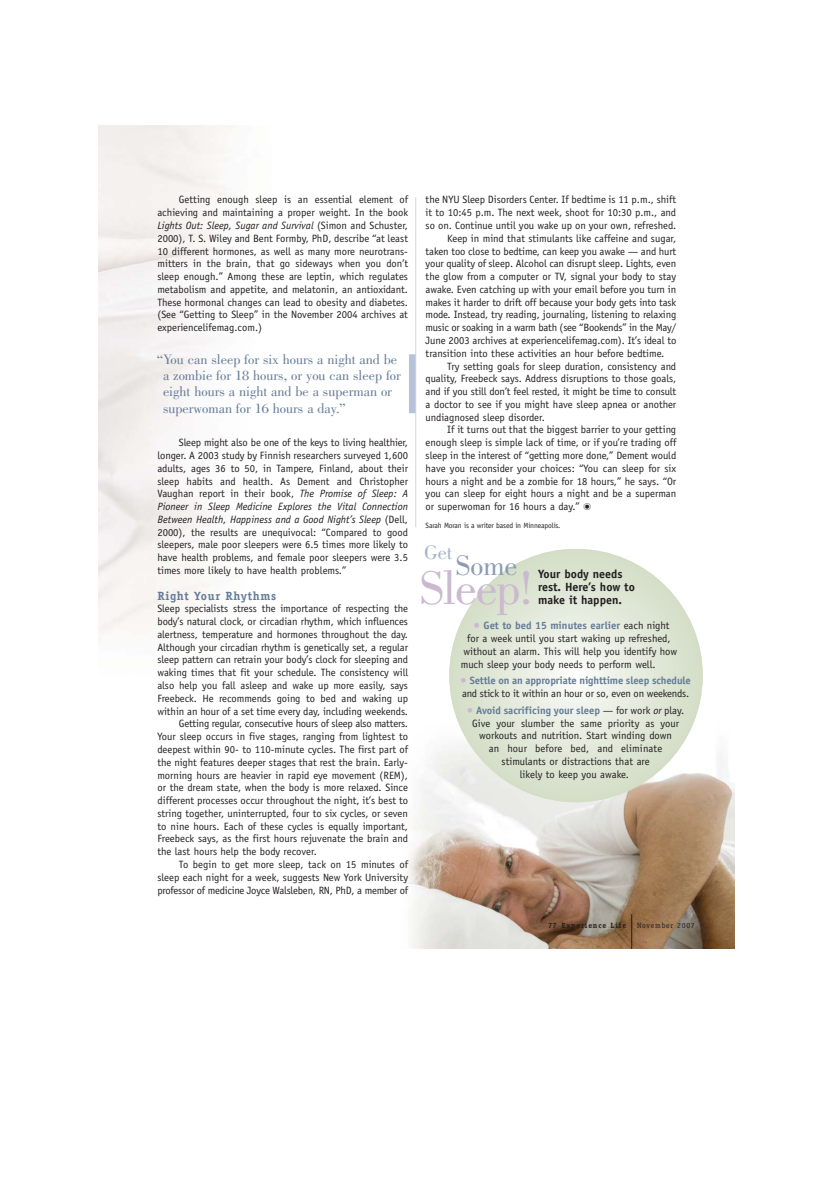
<style>
.page{position:relative;width:819px;height:1197px;background:#fff}
.page>*{position:absolute;margin:0;border:0;box-sizing:border-box;transform-origin:0 0}
.t1{font:48.82px "Bodoni";letter-spacing:-.025em;color:#cab9cf}
.t2{font:29.22px "Bodoni";color:#8a9bb4}
.t3{font:20.47px "Bodoni";color:#a5b2c7}
.t4{font:14.17px/16.3px "Bodoni";color:#647b98}
.t5{font:700 11.99px/12.8px "Officina Sans";color:#231f20}
.t6{font:700 11.99px "Officina Serif";letter-spacing:.055em;color:#647b98}
.t7{font:10.59px/12.8px "Officina Sans";letter-spacing:-.005em;color:#231f20;text-align:justify}
.t8{font:700 10.59px "Officina Sans";color:#647b98}
.t9{font:7.61px "Officina Sans";letter-spacing:-.02em;color:#231f20}
.t10{font:700 7.61px "Officina Serif";letter-spacing:.11em;color:#231f20}
.t11{font:7.61px "Officina Serif";letter-spacing:.1em;color:#231f20}
.s1{font-style:italic}
.s2{font-size:13.04px;color:#cab9cf}
.s3{font-weight:400;color:#231f20}
.s4{font-weight:700;font-size:13.04px;color:#cab9cf}
.s5{font-weight:700;color:#647b98}
</style>
<div class="page">
<img style="left:407px;top:750px;width:328px;height:198px">
<svg style="left:449px;top:549px;width:254px;height:253px"></svg>
<svg style="left:451px;top:550px;width:250px;height:251px"></svg>
<svg style="left:454px;top:553px;width:244px;height:245px"></svg>
<svg style="left:456px;top:556px;width:240px;height:239px"></svg>
<svg style="left:459px;top:559px;width:234px;height:233px;fill:#d7e0cb"></svg>
<svg style="left:462px;top:561px;width:228px;height:229px;fill:#d8e1cc"></svg>
<svg style="left:465px;top:564px;width:223px;height:223px;fill:#d8e1cc"></svg>
<svg style="left:467px;top:567px;width:218px;height:217px;fill:#d8e1cd"></svg>
<svg style="left:470px;top:569px;width:212px;height:213px;background:#dee5d4"></svg>
<div style="left:473px;top:572px;width:206px;height:207px;background:#dbe4d0;border-radius:50%"></div>
<div style="left:484px;top:583px;width:184px;height:185px;background:#dee6d5;border-radius:50%"></div>
<div style="left:494px;top:594px;width:164px;height:163px;background:#e2e8d9;border-radius:50%"></div>
<div style="left:505px;top:605px;width:142px;height:141px;background:#e5ebdd;border-radius:50%"></div>
<div style="left:516px;top:616px;width:120px;height:119px;background:#e8eee2;border-radius:50%"></div>
<div style="left:527px;top:627px;width:98px;height:97px;background:#ecf0e6;border-radius:50%"></div>
<div style="left:538px;top:638px;width:76px;height:76px;background:#eff3eb;border-radius:50%"></div>
<div style="left:549px;top:648px;width:54px;height:55px;background:#f4f6f0;border-radius:50%"></div>
<div style="left:560px;top:659px;width:32px;height:33px;background:#f9faf6;border-radius:50%"></div>
<div style="left:568px;top:667px;width:16px;height:17px;background:#fcfcfa;border-radius:50%"></div>
<hr style="left:631px;top:914px;width:1px;height:34px;background:#231f20">
<hr style="left:415px;top:197px;width:1px;height:330px;background:#cfdac2">
<div style="left:409px;top:354px;width:6px;height:59px;background:#b5c2d9"></div>
<p class="t7" style="left:157px;top:193px;width:252px;text-indent:22px">Getting enough sleep is an essential element of achieving and maintaining a proper weight. In the book <span class="s1">Lights Out: Sleep, Sugar and Survival</span> (Simon and Schuster, 2000), T. S. Wiley and Bent Formby, PhD, describe “at least 10 different hormones, as well as many more neurotrans&shy;mitters in the brain, that go sideways when you don’t sleep enough.” Among these are leptin, which regulates metabolism and appetite, and melatonin, an antioxidant.<br>These hormonal changes can lead to obesity and diabetes. (See “Getting to Sleep” in the November 2004 archives at experiencelifemag.com.)</p>
<h3 class="t4" style="left:163px;top:351px;width:239px;text-indent:-6px">“You can sleep for six hours a night and be a zombie for 18 hours, or you can sleep for eight hours a night and be a superman or superwoman for 16 hours a day.”</h3>
<p class="t7" style="left:157px;top:436px;width:252px;text-indent:22px">Sleep might also be one of the keys to living healthier, longer. A 2003 study by Finnish researchers surveyed 1,600 adults, ages 36 to 50, in Tampere, Finland, about their sleep habits and health. As Dement and Christopher Vaughan report in their book, <span class="s1">The Promise of Sleep: A Pioneer in Sleep Medicine Explores the Vital Connection Between Health, Happiness and a Good Night’s Sleep</span> (Dell, 2000), the results are unequivocal: “Compared to good sleepers, male poor sleepers were 6.5 times more likely to have health problems, and female poor sleepers were 3.5 times more likely to have health problems.”</p>
<p class="t6" style="left:157px;top:588px;width:120px">Right Your Rhythms</p>
<p class="t7" style="left:157px;top:602px;width:252px">Sleep specialists stress the importance of respecting the</p>
<p class="t7" style="left:157px;top:615px;width:252px">body’s natural clock, or circadian rhythm, which influences</p>
<p class="t7" style="left:157px;top:628px;width:252px">alertness, temperature and hormones throughout the day.</p>
<p class="t7" style="left:157px;top:641px;width:252px">Although your circadian rhythm is genetically set, a regular</p>
<p class="t7" style="left:157px;top:654px;width:252px">sleep pattern can retrain your body’s clock for sleeping and</p>
<p class="t7" style="left:157px;top:666px;width:252px">waking times that fit your schedule. The consistency will</p>
<p class="t7" style="left:157px;top:679px;width:252px">also help you fall asleep and wake up more easily, says</p>
<p class="t7" style="left:157px;top:692px;width:252px">Freebeck. He recommends going to bed and waking up</p>
<p class="t7" style="left:157px;top:705px;width:252px">within an hour of a set time every day, including weekends.</p>
<p class="t7" style="left:179px;top:717px;width:231px">Getting regular, consecutive hours of sleep also matters.</p>
<p class="t7" style="left:157px;top:730px;width:252px">Your sleep occurs in five stages, ranging from lightest to</p>
<p class="t7" style="left:157px;top:743px;width:252px">deepest within 90- to 110-minute cycles. The first part of</p>
<p class="t7" style="left:157px;top:756px;width:252px">the night features deeper stages that rest the brain. Early-</p>
<p class="t7" style="left:157px;top:769px;width:252px">morning hours are heavier in rapid eye movement (REM),</p>
<p class="t7" style="left:157px;top:781px;width:252px">or the dream state, when the body is more relaxed. Since</p>
<p class="t7" style="left:157px;top:794px;width:252px">different processes occur throughout the night, it’s best to</p>
<p class="t7" style="left:157px;top:807px;width:252px">string together, uninterrupted, four to six cycles, or seven</p>
<p class="t7" style="left:157px;top:820px;width:252px">to nine hours. Each of these cycles is equally important,</p>
<p class="t7" style="left:157px;top:832px;width:252px">Freebeck says, as the first hours rejuvenate the brain and</p>
<p class="t7" style="left:157px;top:845px;width:161px">the last hours help the body recover.</p>
<p class="t7" style="left:179px;top:858px;width:231px">To begin to get more sleep, tack on 15 minutes of</p>
<p class="t7" style="left:157px;top:871px;width:252px">sleep each night for a week, suggests New York University</p>
<p class="t7" style="left:157px;top:884px;width:252px">professor of medicine Joyce Walsleben, RN, PhD, a member of</p>
<p class="t7" style="left:426px;top:193px;width:252px">the NYU Sleep Disorders Center. If bedtime is 11 p.m., shift</p>
<p class="t7" style="left:426px;top:206px;width:252px">it to 10:45 p.m. The next week, shoot for 10:30 p.m., and</p>
<p class="t7" style="left:426px;top:219px;width:252px">so on. Continue until you wake up on your own, refreshed.</p>
<p class="t7" style="left:447px;top:232px;width:231px">Keep in mind that stimulants like caffeine and sugar,</p>
<p class="t7" style="left:426px;top:245px;width:252px">taken too close to bedtime, can keep you awake — and hurt</p>
<p class="t7" style="left:426px;top:257px;width:252px">your quality of sleep. Alcohol can disrupt sleep. Lights, even</p>
<p class="t7" style="left:426px;top:270px;width:252px">the glow from a computer or TV, signal your body to stay</p>
<p class="t7" style="left:426px;top:283px;width:252px">awake. Even catching up with your email before you turn in</p>
<p class="t7" style="left:426px;top:296px;width:252px">makes it harder to drift off because your body gets into task</p>
<p class="t7" style="left:426px;top:308px;width:252px">mode. Instead, try reading, journaling, listening to relaxing</p>
<p class="t7" style="left:426px;top:321px;width:252px">music or soaking in a warm bath (see “Bookends” in the May/</p>
<p class="t7" style="left:426px;top:334px;width:252px">June 2003 archives at experiencelifemag.com). It’s ideal to</p>
<p class="t7" style="left:426px;top:347px;width:240px">transition into these activities an hour before bedtime.</p>
<p class="t7" style="left:447px;top:360px;width:231px">Try setting goals for sleep duration, consistency and</p>
<p class="t7" style="left:426px;top:372px;width:252px">quality, Freebeck says. Address disruptions to those goals,</p>
<p class="t7" style="left:426px;top:385px;width:252px">and if you still don’t feel rested, it might be time to consult</p>
<p class="t7" style="left:426px;top:398px;width:252px">a doctor to see if you might have sleep apnea or another</p>
<p class="t7" style="left:426px;top:411px;width:121px">undiagnosed sleep disorder.</p>
<p class="t7" style="left:447px;top:423px;width:231px">If it turns out that the biggest barrier to your getting</p>
<p class="t7" style="left:426px;top:436px;width:252px">enough sleep is simple lack of time, or if you’re trading off</p>
<p class="t7" style="left:426px;top:449px;width:252px">sleep in the interest of “getting more done,” Dement would</p>
<p class="t7" style="left:426px;top:462px;width:252px">have you reconsider your choices: “You can sleep for six</p>
<p class="t7" style="left:426px;top:475px;width:252px">hours a night and be a zombie for 18 hours,” he says. “Or</p>
<p class="t7" style="left:426px;top:487px;width:252px">you can sleep for eight hours a night and be a superman</p>
<p class="t7" style="left:426px;top:500px;width:156px">or superwoman for 16 hours a day.”</p>
<p class="t9" style="left:426px;top:521px;width:136px">Sarah Moran is a writer based in Minneapolis.</p>
<h3 class="t3" style="left:424px;top:541px;width:30px">Get</h3>
<h2 class="t2" style="left:456px;top:549px;width:63px">Some</h2>
<p class="t5" style="left:538px;top:568px;width:98px">Your body needs rest. Here’s how to make it happen.</p>
<p class="t8" style="left:474px;top:619px;width:197px"><span class="s2">•</span> Get to bed 15 minutes earlier <span class="s3">each night</span></p>
<p class="t7" style="left:467px;top:632px;width:205px">for a week until you start waking up refreshed,</p>
<p class="t7" style="left:463px;top:645px;width:215px">without an alarm. This will help you identify how</p>
<p class="t7" style="left:461px;top:658px;width:196px">much sleep your body needs to perform well.</p>
<p class="t7" style="left:460px;top:674px;width:232px"><span class="s4">•</span> <span class="s5">Settle on an appropriate nighttime sleep schedule </span>and stick to it within an hour or so, even on weekends.</p>
<p class="t7" style="left:467px;top:704px;width:219px;text-align:center"><span class="s4">•</span> <span class="s5">Avoid sacrificing your sleep</span> — for work <span class="s1">or</span> play.<br>Give your slumber the same priority as your workouts and nutrition. Start winding down<br>an hour before bed, and eliminate stimulants or distractions that are<br>likely to keep you awake.</p>
<h1 class="t1" style="left:420px;top:560px;width:115px">Sleep!</h1>
<p class="t10" style="left:548px;top:920px;width:80px">77 Experience Life</p>
<p class="t11" style="left:637px;top:921px;width:59px">November 2007</p>
</div>
